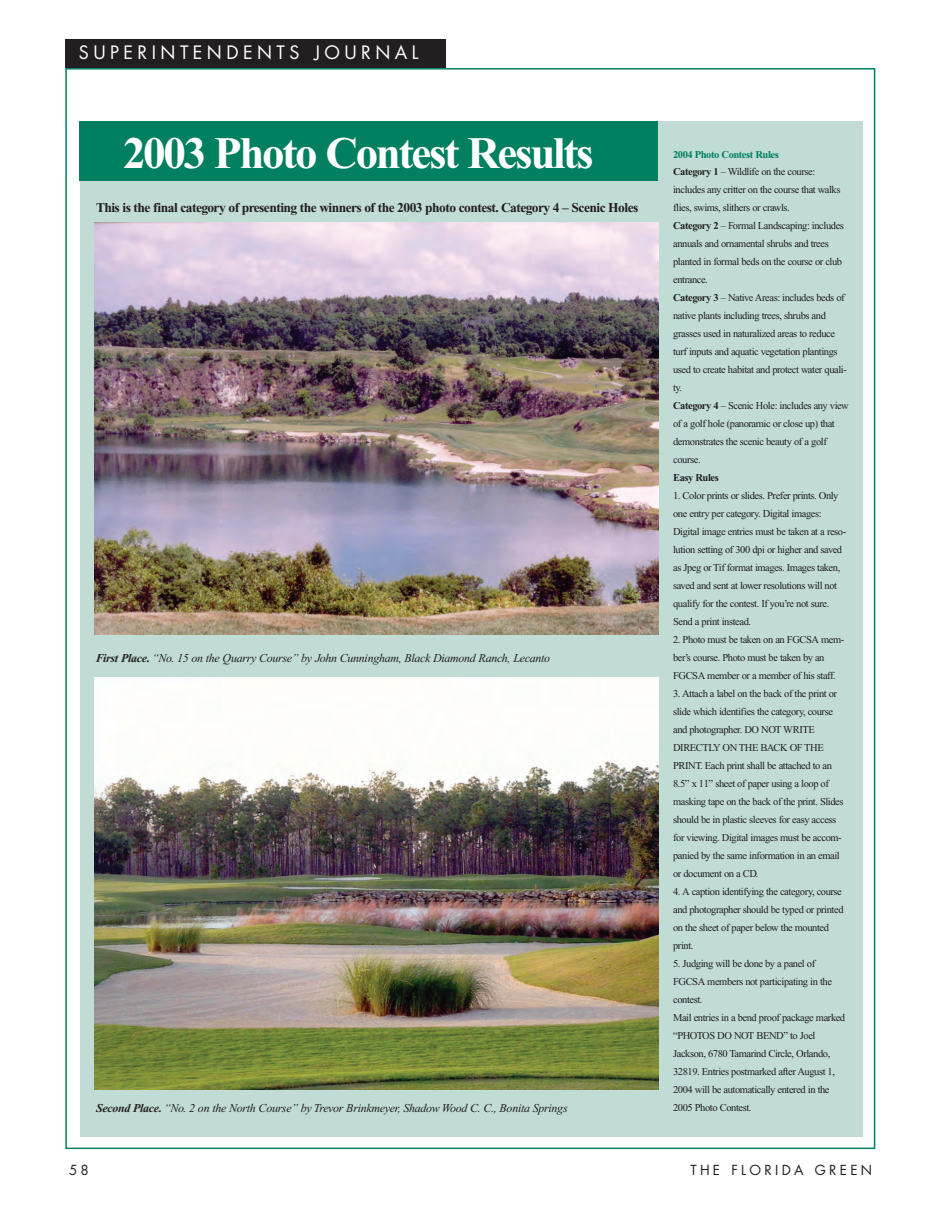
<style>
.page{position:relative;width:945px;height:1215px;background:#fff}
.page>*{position:absolute;margin:0;border:0;box-sizing:border-box;transform-origin:0 0}
.t1{font:700 45px "Times New Roman";letter-spacing:-.05em;color:#fff}
.t2{font:18px "Futura";letter-spacing:.245em;color:#fff}
.t3{font:700 13.5px "Times New Roman";letter-spacing:-.04em;color:#231f20}
.t4{font:13.5px "Futura";letter-spacing:.245em;color:#231f20}
.t5{font:italic 12px "Times New Roman";letter-spacing:-.025em;color:#231f20}
.t6{font:10.5px/18px "Times New Roman";letter-spacing:-.04em;color:#231f20}
.t7{font:700 10.5px "Times New Roman";letter-spacing:-.04em;color:#231f20}
.s1{font-weight:700}
.s2{font-weight:700;color:#008061}
</style>
<div class="page">
<div style="left:80px;top:122px;width:782px;height:1015px;background:#c0dcd4"></div>
<div style="left:80px;top:122px;width:578px;height:59px;background:#008061"></div>
<div style="left:65px;top:39px;width:380px;height:29px;background:#231f20"></div>
<img style="left:94px;top:678px;width:564px;height:412px">
<img style="left:95px;top:223px;width:563px;height:412px">
<h2 class="t2" style="left:79px;top:44px;width:341px">SUPERINTENDENTS JOURNAL</h2>
<h1 class="t1" style="left:123px;top:137px;width:472px">2003 Photo Contest Results</h1>
<p class="t3" style="left:96px;top:202px;width:544px">This is the final category of presenting the winners of the 2003 photo contest. Category 4 – Scenic Holes</p>
<p class="t5" style="left:96px;top:653px;width:456px"><span class="s1">First Place.</span> “No. 15 on the Quarry Course” by John Cunningham, Black Diamond Ranch, Lecanto</p>
<p class="t5" style="left:96px;top:1103px;width:473px"><span class="s1">Second Place.</span> “No. 2 on the North Course” by Trevor Brinkmeyer, Shadow Wood C. C., Bonita Springs</p>
<p class="t6" style="left:673px;top:146px;width:177px"><span class="s2">2004 Photo Contest Rules<br></span><span class="s1">Category 1</span> – Wildlife on the course: includes any critter on the course that walks flies, swims, slithers or crawls.<br><span class="s1">Category 2</span> – Formal Landscaping: includes annuals and ornamental shrubs and trees planted in formal beds on the course or club entrance.<br><span class="s1">Category 3</span> – Native Areas: includes beds of native plants including trees, shrubs and grasses used in naturalized areas to reduce turf inputs and aquatic vegetation plantings used to create habitat and protect water quali&shy;ty.<br><span class="s1">Category 4</span> – Scenic Hole: includes any view of a golf hole (panoramic or close up) that demonstrates the scenic beauty of a golf course.</p>
<p class="t7" style="left:673px;top:474px;width:47px">Easy Rules</p>
<p class="t6" style="left:673px;top:488px;width:175px">1. Color prints or slides. Prefer prints. Only one entry per category. Digital images:<br>Digital image entries must be taken at a reso&shy;lution setting of 300 dpi or higher and saved as Jpeg or Tif format images. Images taken, saved and sent at lower resolutions will not qualify for the contest. If you’re not sure.<br>Send a print instead.</p>
<p class="t6" style="left:673px;top:632px;width:173px">2. Photo must be taken on an FGCSA mem&shy;ber’s course. Photo must be taken by an<br>FGCSA member or a member of his staff.</p>
<p class="t6" style="left:673px;top:686px;width:172px">3. Attach a label on the back of the print or slide which identifies the category, course and photographer. DO NOT WRITE DIRECTLY ON THE BACK OF THE PRINT. Each print shall be attached to an 8.5” x 11” sheet of paper using a loop of masking tape on the back of the print. Slides should be in plastic sleeves for easy access for viewing. Digital images must be accom&shy;panied by the same information in an email or document on a CD.</p>
<p class="t6" style="left:673px;top:884px;width:172px">4. A caption identifying the category, course and photographer should be typed or printed on the sheet of paper below the mounted print.</p>
<p class="t6" style="left:673px;top:956px;width:174px">5. Judging will be done by a panel of FGCSA members not participating in the contest.<br>Mail entries in a bend proof package marked “PHOTOS DO NOT BEND” to Joel Jackson, 6780 Tamarind Circle, Orlando, 32819. Entries postmarked after August 1, 2004 will be automatically entered in the 2005 Photo Contest.</p>
<p class="t4" style="left:69px;top:1164px;width:21px">58</p>
<p class="t4" style="left:690px;top:1164px;width:183px">THE FLORIDA GREEN</p>
</div>
